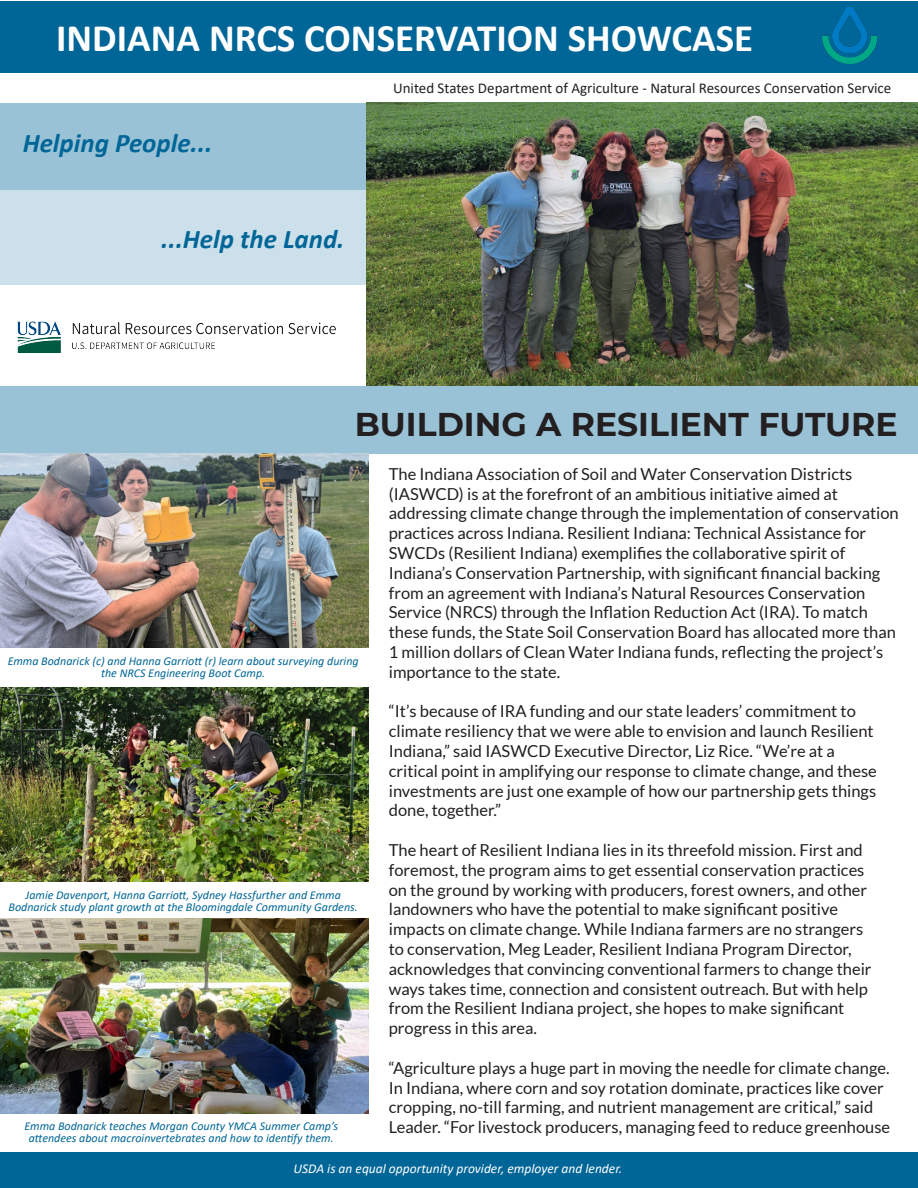
<style>
.page{position:relative;width:918px;height:1188px;background:#fff}
.page>*{position:absolute;margin:0;border:0;box-sizing:border-box;transform-origin:0 0}
.t1{font:700 39px "Calibri";color:#fff}
.t2{font:700 33px "Montserrat";color:#231f20}
.t3{font:italic 700 27px "Calibri";color:#006697}
.t4{font:16.5px/19.8px "Lato";color:#231f20}
.t5{font:15px "Calibri";color:#231f20}
.t6{font:italic 13.5px "Calibri";color:#fff}
.t7{font:italic 12px/12px "Calibri";color:#006697;text-align:center}
</style>
<div class="page">
<div style="left:0;top:1px;width:918px;height:72px;background:#006697"></div>
<div style="left:0;top:95px;width:366px;height:95px;background:#99c2d6"></div>
<div style="left:0;top:190px;width:366px;height:95px;background:#cce0eb"></div>
<div style="left:0;top:386px;width:918px;height:68px;background:#99c2d6"></div>
<div style="left:0;top:1152px;width:918px;height:36px;background:#006697"></div>
<img style="left:822px;top:8px;width:56px;height:56px">
<div style="left:1px;top:73px;width:917px;height:30px;background:#fff"></div>
<img style="left:0;top:454px;width:369px;height:194px">
<img style="left:0;top:687px;width:369px;height:195px">
<img style="left:0;top:919px;width:369px;height:194px">
<img style="left:366px;top:103px;width:552px;height:283px">
<img style="left:17px;top:322px;width:318px;height:30px">
<p class="t1" style="left:56px;top:10px;width:699px">INDIANA NRCS CONSERVATION SHOWCASE</p>
<p class="t3" style="left:23px;top:124px;width:191px">Helping People...</p>
<p class="t3" style="left:161px;top:220px;width:185px">...Help the Land.</p>
<p class="t5" style="left:393px;top:77px;width:500px">United States Department of Agriculture - Natural Resources Conservation Service</p>
<p class="t2" style="left:355px;top:400px;width:544px">BUILDING A RESILIENT FUTURE</p>
<p class="t4" style="left:389px;top:464px;width:511px">The Indiana Association of Soil and Water Conservation Districts (IASWCD) is at the forefront of an ambitious initiative aimed at addressing climate change through the implementation of conservation practices across Indiana. Resilient Indiana: Technical Assistance for SWCDs (Resilient Indiana) exemplifies the collaborative spirit of Indiana’s Conservation Partnership, with significant financial backing from an agreement with Indiana’s Natural Resources Conservation Service (NRCS) through the Inflation Reduction Act (IRA). To match these funds, the State Soil Conservation Board has allocated more than 1 million dollars of Clean Water Indiana funds, reflecting the project’s importance to the state.</p>
<p class="t4" style="left:389px;top:701px;width:490px">“It’s because of IRA funding and our state leaders’ commitment to climate resiliency that we were able to envision and launch Resilient Indiana,” said IASWCD Executive Director, Liz Rice. “We’re at a critical point in amplifying our response to climate change, and these investments are just one example of how our partnership gets things done, together.”</p>
<p class="t4" style="left:389px;top:840px;width:484px">The heart of Resilient Indiana lies in its threefold mission. First and foremost, the program aims to get essential conservation practices on the ground by working with producers, forest owners, and other landowners who have the potential to make significant positive impacts on climate change. While Indiana farmers are no strangers to conservation, Meg Leader, Resilient Indiana Program Director, acknowledges that convincing conventional farmers to change their ways takes time, connection and consistent outreach. But with help from the Resilient Indiana project, she hopes to make significant progress in this area.</p>
<p class="t4" style="left:389px;top:1058px;width:503px">“Agriculture plays a huge part in moving the needle for climate change.<br>In Indiana, where corn and soy rotation dominate, practices like cover cropping, no-till farming, and nutrient management are critical,” said Leader. “For livestock producers, managing feed to reduce greenhouse</p>
<p class="t6" style="left:294px;top:1160px;width:330px">USDA is an equal opportunity provider, employer and lender.</p>
<p class="t7" style="left:8px;top:654px;width:353px">Emma Bodnarick (c) and Hanna Garriott (r) learn about surveying during the NRCS Engineering Boot Camp.</p>
<p class="t7" style="left:26px;top:888px;width:317px">Jamie Davenport, Hanna Garriott, Sydney Hassfurther and Emma</p>
<p class="t7" style="left:9px;top:900px;width:351px">Bodnarick study plant growth at the Bloomingdale Community Gardens.</p>
<p class="t7" style="left:24px;top:1120px;width:315px">Emma Bodnarick teaches Morgan County YMCA Summer Camp’s</p>
<p class="t7" style="left:29px;top:1132px;width:307px">attendees about macroinvertebrates and how to identify them.</p>
</div>
